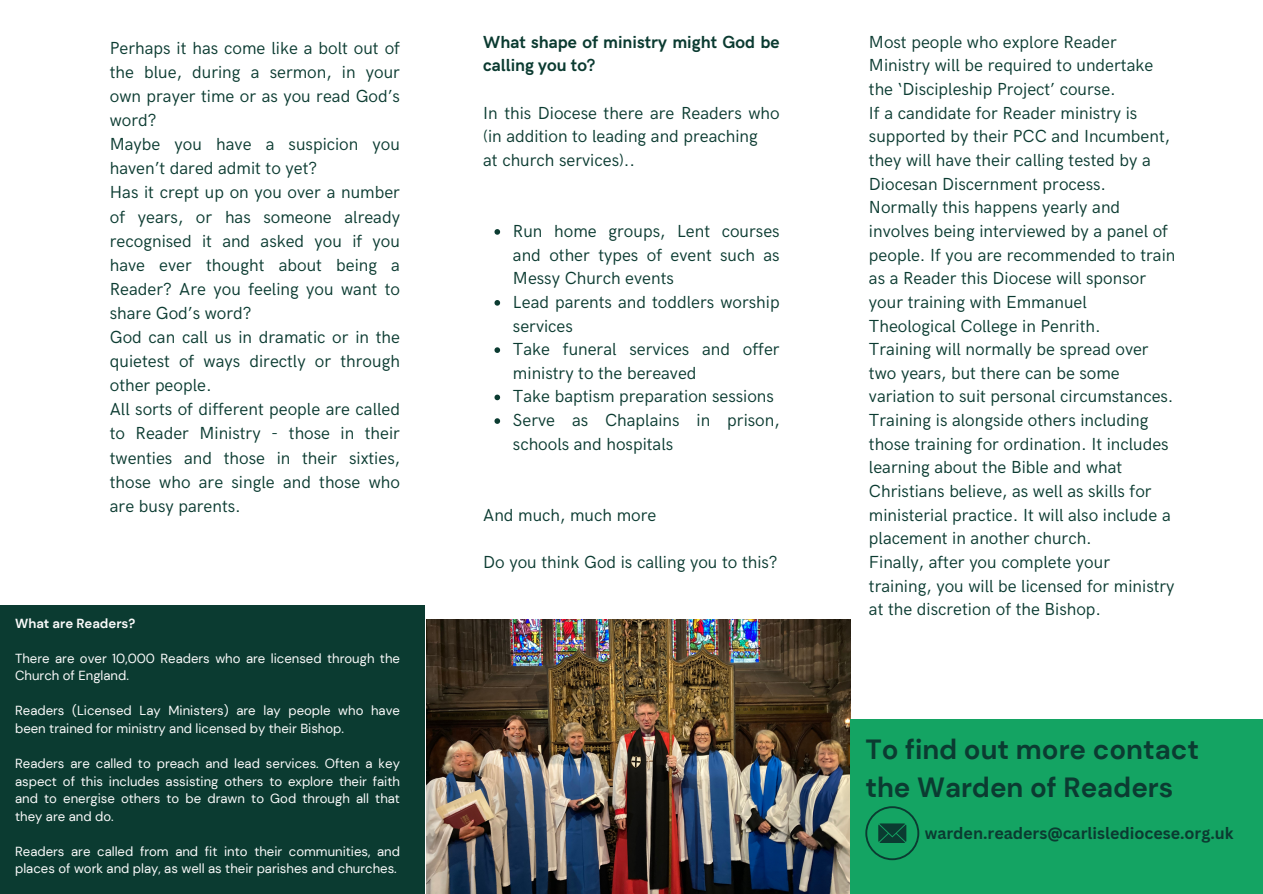
<style>
.page{position:relative;width:1263px;height:894px;background:#fff}
.page>*{position:absolute;margin:0;border:0;box-sizing:border-box;transform-origin:0 0}
.t1{font:700 27.75px/38.2px "DM Sans";color:#0b3b31}
.t2{font:17.55px/23.7px "HK Grotesk";color:#0b3b31}
.t3{font:700 17.55px/23.7px "HK Grotesk";color:#0b3b31}
.t4{font:700 16.05px "Canva Sans";color:#0b3b31}
.t5{font:13.2px/17.5px "DM Sans";color:#fafafa}
.t6{font:700 13.2px "DM Sans";color:#fafafa}
</style>
<div class="page">
<img style="left:427px;top:619px;width:424px;height:274px">
<div style="left:0;top:604px;width:425px;height:289px;background:#0b3b31"></div>
<div style="left:850px;top:718px;width:413px;height:175px;background:#14a463"></div>
<svg style="left:494px;top:229px;width:6px;height:6px"></svg>
<svg style="left:494px;top:300px;width:6px;height:5px"></svg>
<svg style="left:494px;top:347px;width:6px;height:6px"></svg>
<svg style="left:494px;top:394px;width:6px;height:6px"></svg>
<svg style="left:494px;top:418px;width:6px;height:6px"></svg>
<svg style="left:865px;top:806px;width:54px;height:53px"></svg>
<h3 class="t2" style="left:110px;top:37px;width:292px">Perhaps it has come like a bolt out of the blue, during a sermon, in your own prayer time or as you read God’s word?<br>Maybe you have a suspicion you haven’t dared admit to yet?<br>Has it crept up on you over a number of years, or has someone already recognised it and asked you if you have ever thought about being a<br>Reader? Are you feeling you want to share God’s word?<br>God can call us in dramatic or in the quietest of ways directly or through other people.<br>All sorts of different people are called to Reader Ministry - those in their twenties and those in their sixties, those who are single and those who are busy parents.</h3>
<h4 class="t6" style="left:15px;top:614px;width:122px">What are Readers?</h4>
<p class="t5" style="left:15px;top:649px;width:386px">There are over 10,000 Readers who are licensed through the<br>Church of England.</p>
<p class="t5" style="left:15px;top:702px;width:386px">Readers (Licensed Lay Ministers) are lay people who have been trained for ministry and licensed by their Bishop.</p>
<p class="t5" style="left:15px;top:754px;width:386px;text-align:justify">Readers are called to preach and lead services. Often a key aspect of this includes assisting others to explore their faith and to energise others to be drawn to God through all that they are and do.</p>
<p class="t5" style="left:15px;top:842px;width:386px">Readers are called from and fit into their communities, and places of work and play, as well as their parishes and churches.</p>
<h2 class="t3" style="left:483px;top:31px;width:298px">What shape of ministry might God be calling you to?</h2>
<h3 class="t2" style="left:483px;top:102px;width:298px">In this Diocese there are Readers who (in addition to leading and preaching<br>at church services)..</h3>
<p class="t2" style="left:513px;top:220px;width:268px;text-align:justify">Run home groups, Lent courses and other types of event such as Messy Church events</p>
<p class="t2" style="left:513px;top:291px;width:268px">Lead parents and toddlers worship services</p>
<p class="t2" style="left:513px;top:338px;width:268px">Take funeral services and offer ministry to the bereaved</p>
<p class="t2" style="left:513px;top:385px;width:262px">Take baptism preparation sessions</p>
<p class="t2" style="left:513px;top:409px;width:268px">Serve as Chaplains in prison, schools and hospitals</p>
<h3 class="t2" style="left:483px;top:503px;width:175px">And much, much more</h3>
<h3 class="t2" style="left:483px;top:550px;width:296px">Do you think God is calling you to this?</h3>
<h3 class="t2" style="left:869px;top:31px;width:308px">Most people who explore Reader Ministry will be required to undertake the ‘Discipleship Project’ course.<br>If a candidate for Reader ministry is supported by their PCC and Incumbent, they will have their calling tested by a Diocesan Discernment process.<br>Normally this happens yearly and involves being interviewed by a panel of people. If you are recommended to train as a Reader this Diocese will sponsor your training with Emmanuel Theological College in Penrith.<br>Training will normally be spread over two years, but there can be some variation to suit personal circumstances.<br>Training is alongside others including those training for ordination. It includes learning about the Bible and what Christians believe, as well as skills for ministerial practice. It will also include a placement in another church.<br>Finally, after you complete your training, you will be licensed for ministry at the discretion of the Bishop.</h3>
<h1 class="t1" style="left:865px;top:730px;width:335px">To find out more contact the Warden of Readers</h1>
<p class="t4" style="left:925px;top:821px;width:310px">warden.readers@carlislediocese.org.uk</p>
</div>
